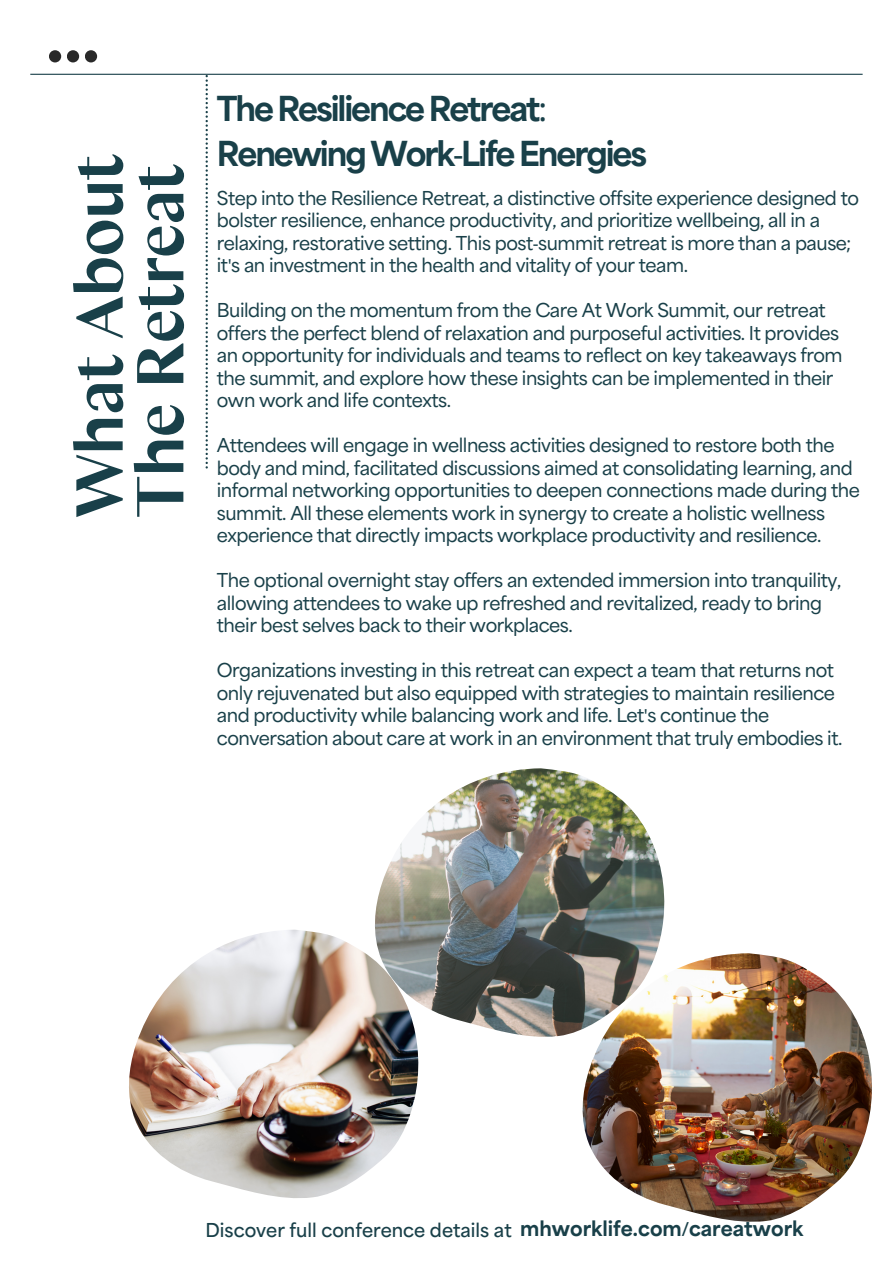
<style>
.page{position:relative;width:893px;height:1264px;background:#fff}
.page>*{position:absolute;margin:0;border:0;box-sizing:border-box;transform-origin:0 0}
.t1{font:600 67.95px/60.8px "Columbia Sans Display";letter-spacing:-.025em;color:#194049}
.t2{font:32.25px "Area Normal Trial Black";letter-spacing:-.065em;color:#194049}
.t3{font:18px/22.5px "Area Normal Trial Semibold";letter-spacing:-.025em;color:#194049}
.t4{font:18px "Area Normal Trial Bold";color:#194049}
.s1{font-family:"Noto Sans"}
.s2{font-family:"Area Normal Trial Black";font-size:19.5px}
.s3{font-family:"Noto Sans";font-size:19.5px}
</style>
<div class="page">
<div style="left:49px;top:50px;width:12px;height:12px;background:#292929;border-radius:50%"></div>
<div style="left:67px;top:50px;width:12px;height:12px;background:#292929;border-radius:50%"></div>
<div style="left:85px;top:50px;width:12px;height:12px;background:#292929;border-radius:50%"></div>
<hr style="left:30px;top:74px;width:832px;height:1px;background:#194049">
<svg style="left:205px;top:75px;width:3px;height:393px"></svg>
<img style="left:582px;top:953px;width:290px;height:268px">
<img style="left:129px;top:929px;width:290px;height:269px">
<img style="left:372px;top:768px;width:296px;height:268px">
<p class="t1" style="left:65px;top:518px;width:366px;rotate:-90deg">What About<br>The Retreat</p>
<p class="t2" style="left:217px;top:88px;width:331px">The Resilience Retreat<span class="s1">:</span></p>
<p class="t2" style="left:217px;top:133px;width:432px">Renewing Work<span class="s1">-</span>Life Energies</p>
<p class="t3" style="left:217px;top:186px;width:643px">Step into the Resilience Retreat, a distinctive offsite experience designed to bolster resilience, enhance productivity, and prioritize wellbeing, all in a relaxing, restorative setting. This post<span class="s1">-</span>summit retreat is more than a pause<span class="s1">; </span>it<span class="s1">'</span>s an investment in the health and vitality of your team.</p>
<p class="t3" style="left:217px;top:299px;width:627px">Building on the momentum from the Care At Work Summit, our retreat offers the perfect blend of relaxation and purposeful activities. It provides an opportunity for individuals and teams to reflect on key takeaways from the summit, and explore how these insights can be implemented in their own work and life contexts.</p>
<p class="t3" style="left:217px;top:434px;width:644px">Attendees will engage in wellness activities designed to restore both the body and mind, facilitated discussions aimed at consolidating learning, and informal networking opportunities to deepen connections made during the summit. All these elements work in synergy to create a holistic wellness experience that directly impacts workplace productivity and resilience.</p>
<p class="t3" style="left:217px;top:568px;width:626px">The optional overnight stay offers an extended immersion into tranquility, allowing attendees to wake up refreshed and revitalized, ready to bring their best selves back to their workplaces.</p>
<p class="t3" style="left:217px;top:658px;width:627px">Organizations investing in this retreat can expect a team that returns not only rejuvenated but also equipped with strategies to maintain resilience and productivity while balancing work and life. Let<span class="s1">'</span>s continue the conversation about care at work in an environment that truly embodies it.</p>
<p class="t4" style="left:205px;top:1218px;width:599px">Discover full conference details at <span class="s2">mhworklife.com</span><span class="s3">/</span><span class="s2">careatwork</span></p>
</div>
